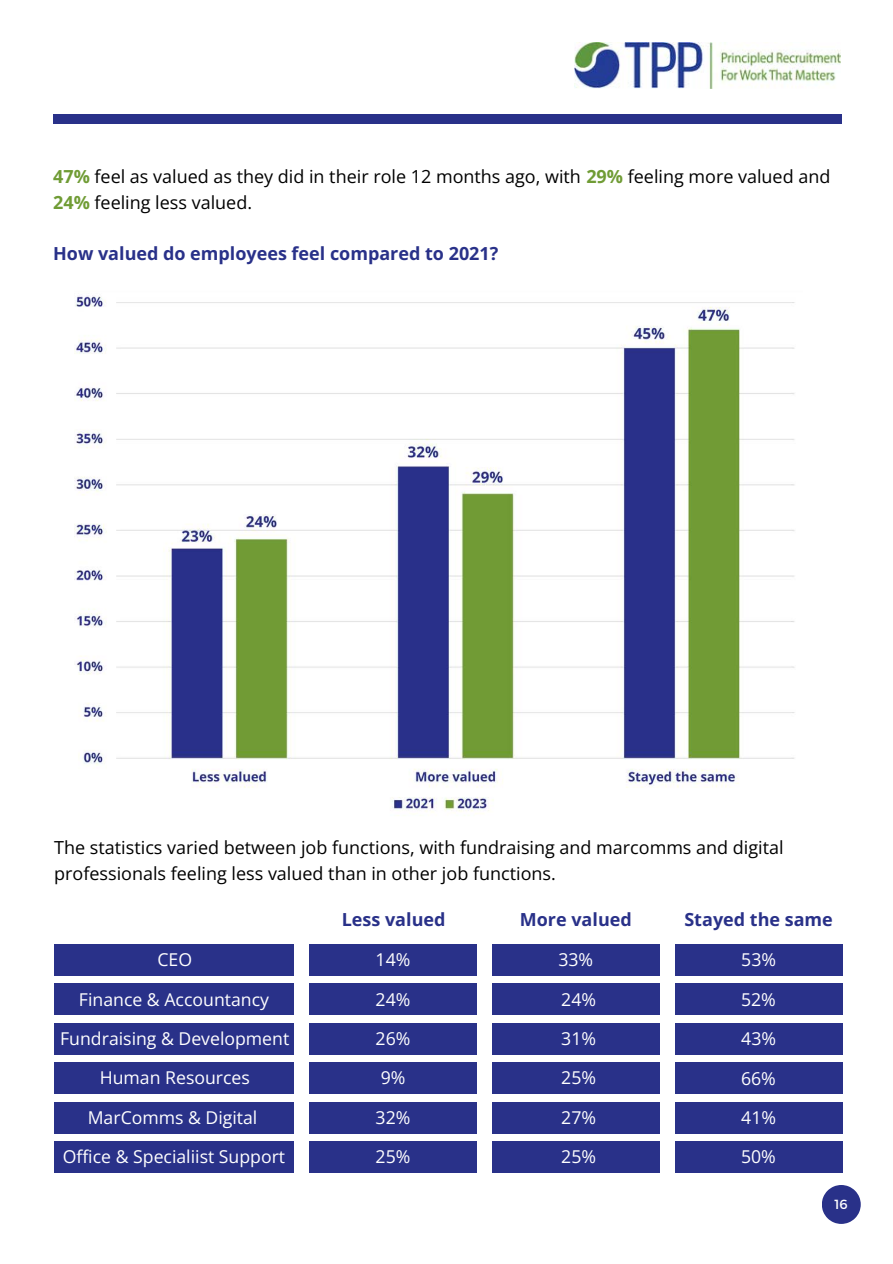
<style>
.page{position:relative;width:893px;height:1264px;background:#fff}
.page>*{position:absolute;margin:0;border:0;box-sizing:border-box;transform-origin:0 0}
.t1{font:18px/25.8px "Open Sans";color:#000}
.t2{font:700 18px "Open Sans";color:#293189}
.t3{font:17.7px "Open Sans";color:#fff}
.t4{font:13.2px "Montserrat";color:#fff}
.s1{font-weight:700;color:#709c35}
</style>
<div class="page">
<div style="left:53px;top:115px;width:788px;height:9px;background:#293189"></div>
<svg style="left:822px;top:1185px;width:38px;height:38px"></svg>
<img style="left:574px;top:43px;width:266px;height:46px">
<img style="left:75px;top:295px;width:720px;height:521px">
<div style="left:54px;top:1023px;width:240px;height:31px;background:#293189"></div>
<div style="left:54px;top:1062px;width:240px;height:32px;background:#293189"></div>
<div style="left:54px;top:1101px;width:240px;height:32px;background:#293189"></div>
<div style="left:54px;top:1141px;width:240px;height:32px;background:#293189"></div>
<div style="left:54px;top:983px;width:240px;height:32px;background:#293189"></div>
<div style="left:54px;top:944px;width:240px;height:31px;background:#293189"></div>
<div style="left:309px;top:1023px;width:167px;height:31px;background:#293189"></div>
<div style="left:309px;top:1062px;width:167px;height:32px;background:#293189"></div>
<div style="left:309px;top:1101px;width:167px;height:32px;background:#293189"></div>
<div style="left:309px;top:1141px;width:167px;height:32px;background:#293189"></div>
<div style="left:309px;top:983px;width:167px;height:32px;background:#293189"></div>
<div style="left:309px;top:944px;width:167px;height:31px;background:#293189"></div>
<div style="left:492px;top:1023px;width:167px;height:31px;background:#293189"></div>
<div style="left:492px;top:1062px;width:167px;height:32px;background:#293189"></div>
<div style="left:492px;top:1101px;width:167px;height:32px;background:#293189"></div>
<div style="left:492px;top:1141px;width:167px;height:32px;background:#293189"></div>
<div style="left:492px;top:983px;width:167px;height:32px;background:#293189"></div>
<div style="left:492px;top:944px;width:167px;height:31px;background:#293189"></div>
<div style="left:675px;top:1023px;width:167px;height:31px;background:#293189"></div>
<div style="left:675px;top:1062px;width:167px;height:32px;background:#293189"></div>
<div style="left:675px;top:1101px;width:167px;height:32px;background:#293189"></div>
<div style="left:675px;top:1141px;width:167px;height:32px;background:#293189"></div>
<div style="left:675px;top:983px;width:167px;height:32px;background:#293189"></div>
<div style="left:675px;top:944px;width:167px;height:31px;background:#293189"></div>
<p class="t1" style="left:53px;top:163px;width:778px"><span class="s1">47%</span> feel as valued as they did in their role 12 months ago, with <span class="s1">29%</span> feeling more valued and<br><span class="s1">24%</span> feeling less valued.</p>
<p class="t2" style="left:53px;top:241px;width:447px">How valued do employees feel compared to 2021?</p>
<p class="t1" style="left:54px;top:833px;width:730px">The statistics varied between job functions, with fundraising and marcomms and digital professionals feeling less valued than in other job functions.</p>
<p class="t3" style="left:157px;top:947px;width:36px">CEO</p>
<p class="t3" style="left:79px;top:986px;width:192px">Finance &amp; Accountancy</p>
<p class="t3" style="left:60px;top:1026px;width:230px">Fundraising &amp; Development</p>
<p class="t3" style="left:100px;top:1065px;width:152px">Human Resources</p>
<p class="t3" style="left:88px;top:1104px;width:171px">MarComms &amp; Digital</p>
<p class="t3" style="left:63px;top:1144px;width:224px">Office &amp; Specialiist Support</p>
<p class="t2" style="left:342px;top:907px;width:105px">Less valued</p>
<p class="t2" style="left:520px;top:907px;width:113px">More valued</p>
<p class="t2" style="left:684px;top:907px;width:150px">Stayed the same</p>
<p class="t3" style="left:375px;top:947px;width:36px">14%</p>
<p class="t3" style="left:558px;top:947px;width:36px">33%</p>
<p class="t3" style="left:375px;top:986px;width:36px">24%</p>
<p class="t3" style="left:561px;top:986px;width:36px">24%</p>
<p class="t3" style="left:375px;top:1026px;width:36px">26%</p>
<p class="t3" style="left:561px;top:1026px;width:36px">31%</p>
<p class="t3" style="left:380px;top:1065px;width:26px">9%</p>
<p class="t3" style="left:561px;top:1065px;width:36px">25%</p>
<p class="t3" style="left:375px;top:1104px;width:36px">32%</p>
<p class="t3" style="left:561px;top:1104px;width:36px">27%</p>
<p class="t3" style="left:375px;top:1144px;width:36px">25%</p>
<p class="t3" style="left:561px;top:1144px;width:36px">25%</p>
<p class="t3" style="left:741px;top:947px;width:36px">53%</p>
<p class="t3" style="left:741px;top:986px;width:36px">52%</p>
<p class="t3" style="left:741px;top:1026px;width:36px">43%</p>
<p class="t3" style="left:741px;top:1065px;width:36px">66%</p>
<p class="t3" style="left:741px;top:1105px;width:36px">41%</p>
<p class="t3" style="left:741px;top:1144px;width:36px">50%</p>
<p class="t4" style="left:834px;top:1195px;width:15px">16</p>
</div>
